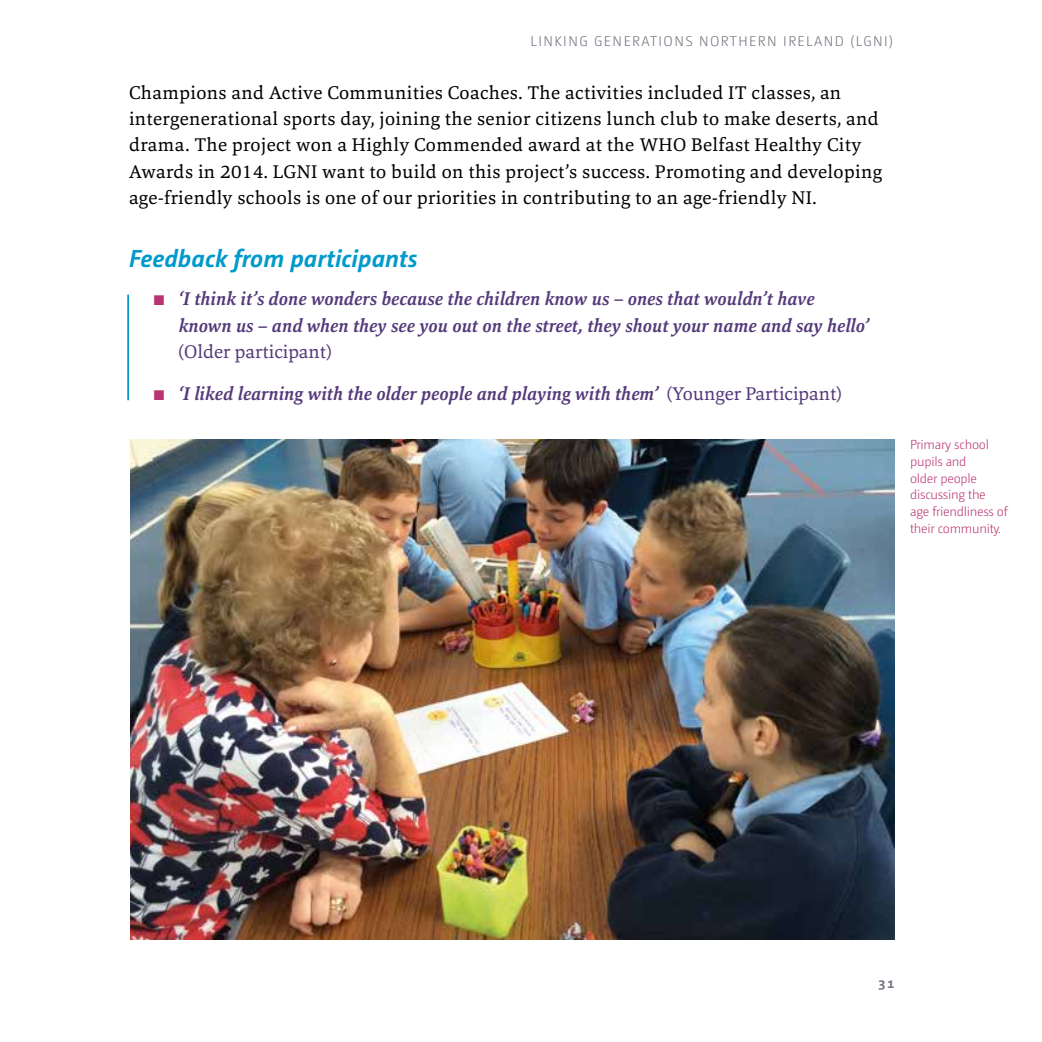
<style>
.page{position:relative;width:1042px;height:1042px;background:#fff}
.page>*{position:absolute;margin:0;border:0;box-sizing:border-box;transform-origin:0 0}
.t1{font:italic 700 24.5px "Camingo Dos";color:#009acb}
.t2{font:19.25px/26.2px "Marbach";letter-spacing:.02em;color:#000}
.t3{font:italic 700 19.25px/26.2px "Marbach";color:#543a7a}
.t4{font:19.25px "Marbach";color:#543a7a}
.t5{font:300 14px "Camingo Dos";letter-spacing:.1em;color:#6f727d}
.t6{font:700 14px "Camingo Dos";color:#6f727d}
.t7{font:300 13.12px/16.6px "Camingo Dos";letter-spacing:-.02em;color:#b93471}
.s1{color:#b93471}
.s2{font-weight:400;font-style:normal}
</style>
<div class="page">
<img style="left:130px;top:440px;width:764px;height:499px">
<hr style="left:127px;top:295px;width:2px;height:105px;background:#009acb">
<p class="t5" style="left:530px;top:34px;width:364px">LINKING GENERATIONS NORTHERN IRELAND (LGNI)</p>
<p class="t2" style="left:129px;top:79px;width:754px">Champions and Active Communities Coaches. The activities included IT classes, an intergenerational sports day, joining the senior citizens lunch club to make deserts, and drama. The project won a Highly Commended award at the WHO Belfast Healthy City Awards in 2014. LGNI want to build on this project’s success. Promoting and developing age-friendly schools is one of our priorities in contributing to an age-friendly NI.</p>
<p class="t1" style="left:129px;top:243px;width:290px">Feedback from participants</p>
<p class="t3" style="left:179px;top:286px;width:691px;text-indent:-25px"><span class="s1">■</span> ‘I think it’s done wonders because the children know us – ones that wouldn’t have known us – and when they see you out on the street, they shout your name and say hello’</p>
<p class="t4" style="left:179px;top:339px;width:155px">(Older participant)</p>
<p class="t3" style="left:154px;top:380px;width:689px"><span class="s1">■</span> ‘I liked learning with the older people and playing with them’ <span class="s2">(Younger Participant)</span></p>
<p class="t7" style="left:910px;top:436px;width:99px">Primary school pupils and<br>older people discussing the age friendliness of their community.</p>
<p class="t6" style="left:878px;top:974px;width:18px">31</p>
</div>
